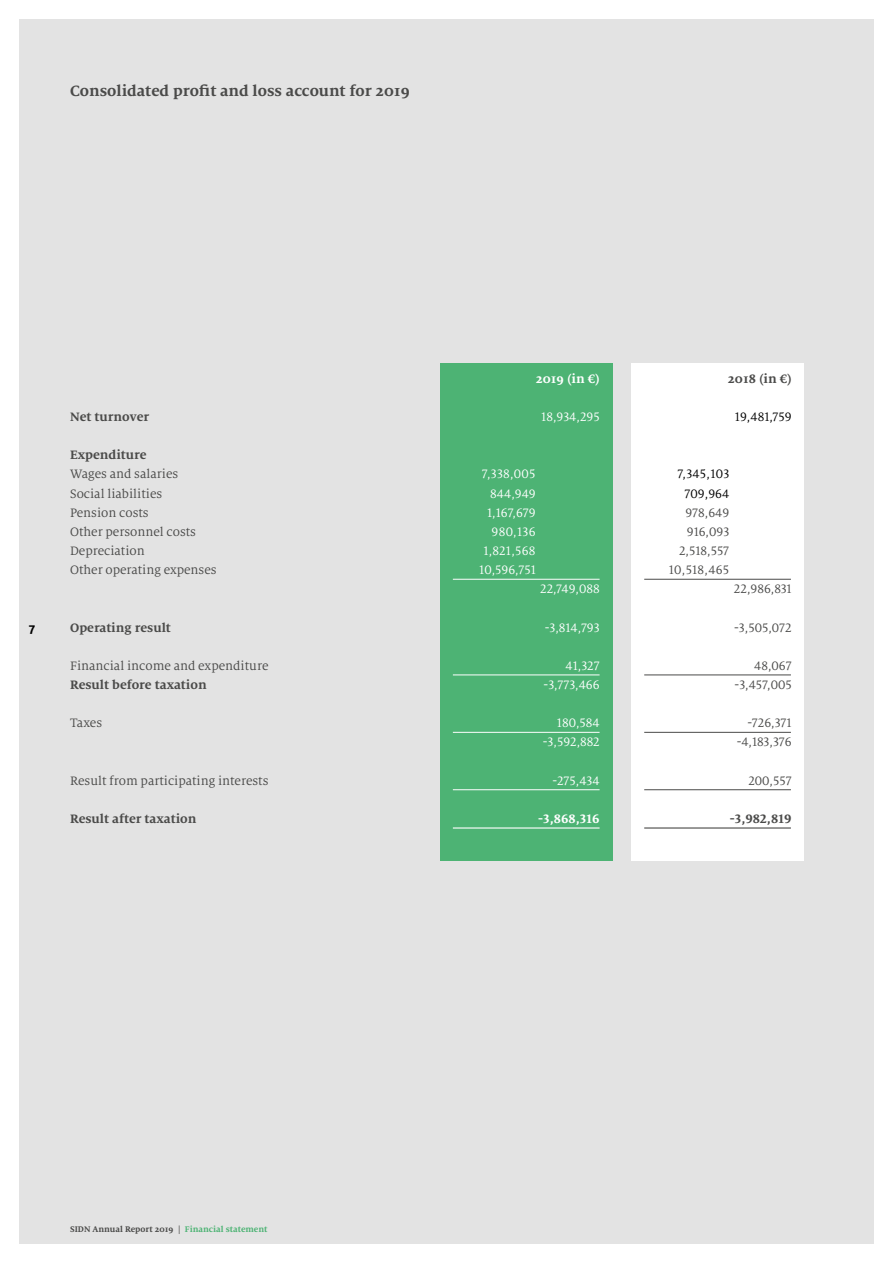
<style>
.page{position:relative;width:893px;height:1263px;background:#fff}
.page>*{position:absolute;margin:0;border:0;box-sizing:border-box;transform-origin:0 0}
.Inleiding{font:700 16.5px "Milo Serif OT";color:#4a4a49}
.Inleiding-2{font:13.5px "Milo Serif OT";color:#4a4a49}
.Inleiding-3{font:13.5px "Milo Serif OT";color:#fff}
.Inleiding-4{font:700 13.5px "Milo Serif OT";color:#4a4a49}
.Inleiding-5{font:13.5px "Milo Serif OT";color:#000}
.Inleiding-6{font:700 13.5px "Milo Serif OT";color:#fff}
.t1{font:700 13.5px "Milo OT";color:#000}
.t2{font:700 9px "Milo Serif OT";color:#4a4a49}
.s1{color:#4db374}
</style>
<div class="page">
<div style="left:19px;top:19px;width:855px;height:1225px;background:#e3e3e3"></div>
<div style="left:440px;top:364px;width:172px;height:497px;background:#4db374"></div>
<div style="left:631px;top:364px;width:173px;height:497px;background:#fff"></div>
<hr style="left:453px;top:789px;width:147px;height:1px;background:#fff">
<hr style="left:644px;top:675px;width:147px;height:1px;background:#4a4a49">
<hr style="left:644px;top:789px;width:147px;height:1px;background:#4a4a49">
<hr style="left:453px;top:827px;width:147px;height:1px;background:#fff">
<hr style="left:644px;top:827px;width:147px;height:1px;background:#4a4a49">
<hr style="left:453px;top:579px;width:147px;height:1px;background:#fff">
<hr style="left:644px;top:579px;width:147px;height:1px;background:#4a4a49">
<hr style="left:453px;top:675px;width:147px;height:1px;background:#fff">
<hr style="left:644px;top:732px;width:147px;height:1px;background:#4a4a49">
<hr style="left:453px;top:732px;width:147px;height:1px;background:#fff">
<p class="Inleiding" style="left:70px;top:81px;width:341px">Consolidated profit and loss account for 2019</p>
<p class="t1" style="left:29px;top:619px;width:8px">7</p>
<p class="Inleiding-6" style="left:536px;top:371px;width:66px">2019 (in €)</p>
<p class="Inleiding-4" style="left:728px;top:371px;width:65px">2018 (in €)</p>
<p class="Inleiding-4" style="left:70px;top:409px;width:80px">Net turnover</p>
<p class="Inleiding-3" style="left:541px;top:410px;width:60px">18,934,295</p>
<p class="Inleiding-5" style="left:735px;top:410px;width:58px">19,481,759</p>
<p class="Inleiding-4" style="left:70px;top:447px;width:78px">Expenditure</p>
<p class="Inleiding-2" style="left:70px;top:467px;width:110px">Wages and salaries</p>
<p class="Inleiding-3" style="left:482px;top:467px;width:55px">7,338,005</p>
<p class="Inleiding-5" style="left:677px;top:467px;width:53px">7,345,103</p>
<p class="Inleiding-2" style="left:70px;top:486px;width:94px">Social liabilities</p>
<p class="Inleiding-3" style="left:490px;top:486px;width:47px">844,949</p>
<p class="Inleiding-5" style="left:685px;top:486px;width:46px">709,964</p>
<p class="Inleiding-2" style="left:70px;top:505px;width:80px">Pension costs</p>
<p class="Inleiding-3" style="left:487px;top:505px;width:50px">1,167,679</p>
<p class="Inleiding-2" style="left:685px;top:505px;width:45px">978,649</p>
<p class="Inleiding-2" style="left:70px;top:524px;width:127px">Other personnel costs</p>
<p class="Inleiding-3" style="left:492px;top:524px;width:45px">980,136</p>
<p class="Inleiding-2" style="left:687px;top:524px;width:44px">916,093</p>
<p class="Inleiding-2" style="left:70px;top:544px;width:76px">Depreciation</p>
<p class="Inleiding-3" style="left:483px;top:544px;width:54px">1,821,568</p>
<p class="Inleiding-2" style="left:679px;top:544px;width:52px">2,518,557</p>
<p class="Inleiding-2" style="left:70px;top:563px;width:148px">Other operating expenses</p>
<p class="Inleiding-3" style="left:479px;top:563px;width:58px">10,596,751</p>
<p class="Inleiding-2" style="left:669px;top:563px;width:62px">10,518,465</p>
<p class="Inleiding-3" style="left:540px;top:582px;width:61px">22,749,088</p>
<p class="Inleiding-2" style="left:734px;top:582px;width:59px">22,986,831</p>
<p class="Inleiding-4" style="left:70px;top:620px;width:102px">Operating result</p>
<p class="Inleiding-3" style="left:545px;top:620px;width:57px">-3,814,793</p>
<p class="Inleiding-2" style="left:734px;top:620px;width:59px">-3,505,072</p>
<p class="Inleiding-2" style="left:70px;top:658px;width:200px">Financial income and expenditure</p>
<p class="Inleiding-3" style="left:565px;top:658px;width:36px">41,327</p>
<p class="Inleiding-2" style="left:754px;top:658px;width:39px">48,067</p>
<p class="Inleiding-4" style="left:70px;top:677px;width:138px">Result before taxation</p>
<p class="Inleiding-3" style="left:544px;top:677px;width:58px">-3,773,466</p>
<p class="Inleiding-2" style="left:735px;top:677px;width:59px">-3,457,005</p>
<p class="Inleiding-2" style="left:70px;top:716px;width:34px">Taxes</p>
<p class="Inleiding-3" style="left:557px;top:716px;width:44px">180,584</p>
<p class="Inleiding-2" style="left:748px;top:716px;width:46px">-726,371</p>
<p class="Inleiding-3" style="left:543px;top:735px;width:58px">-3,592,882</p>
<p class="Inleiding-2" style="left:737px;top:735px;width:57px">-4,183,376</p>
<p class="Inleiding-2" style="left:70px;top:773px;width:200px">Result from participating interests</p>
<p class="Inleiding-3" style="left:552px;top:773px;width:49px">-275,434</p>
<p class="Inleiding-2" style="left:748px;top:773px;width:45px">200,557</p>
<p class="Inleiding-4" style="left:70px;top:811px;width:128px">Result after taxation</p>
<p class="Inleiding-6" style="left:538px;top:811px;width:63px">-3,868,316</p>
<p class="Inleiding-4" style="left:730px;top:811px;width:63px">-3,982,819</p>
<p class="t2" style="left:70px;top:1224px;width:199px">SIDN Annual Report 2019 | <span class="s1">Financial statement</span></p>
</div>
